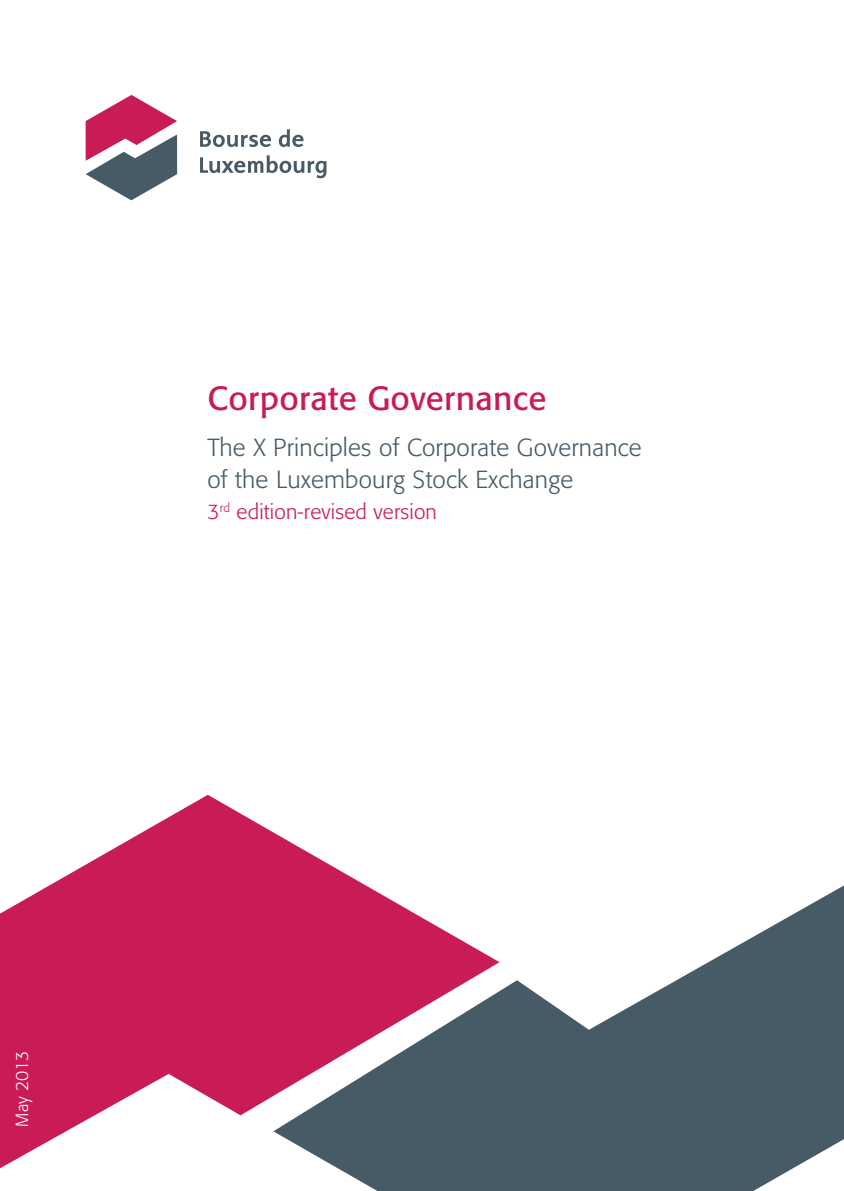
<style>
.page{position:relative;width:844px;height:1191px;background:#fff}
.page>*{position:absolute;margin:0;border:0;box-sizing:border-box;transform-origin:0 0}
.t1{font:33.25px "Formata";letter-spacing:.01em;color:#c91b54}
.t2{font:300 24.5px/31.5px "Formata";letter-spacing:.01em;color:#475b66}
.t3{font:300 21px "Formata";letter-spacing:.01em;color:#c91b54}
.t4{font:300 17.5px "Formata";color:#fff}
</style>
<div class="page">
<svg style="left:337px;top:886px;width:506px;height:305px;fill:#475b66"></svg>
<svg style="left:200px;top:131px;width:71px;height:16px"></svg>
<svg style="left:279px;top:129px;width:24px;height:18px"></svg>
<svg style="left:200px;top:155px;width:126px;height:23px"></svg>
<svg style="left:86px;top:95px;width:91px;height:105px"></svg>
<svg style="left:0;top:795px;width:499px;height:373px;fill:#c91b54"></svg>
<p class="t1" style="left:207px;top:378px;width:340px">Corporate Governance</p>
<p class="t2" style="left:207px;top:432px;width:435px">The X Principles of Corporate Governance of the Luxembourg Stock Exchange</p>
<p class="t3" style="left:207px;top:499px;width:231px">3<sup>rd</sup> edition-revised version</p>
<p class="t4" style="left:12px;top:1126px;width:78px;rotate:-90deg">May 2013</p>
</div>
